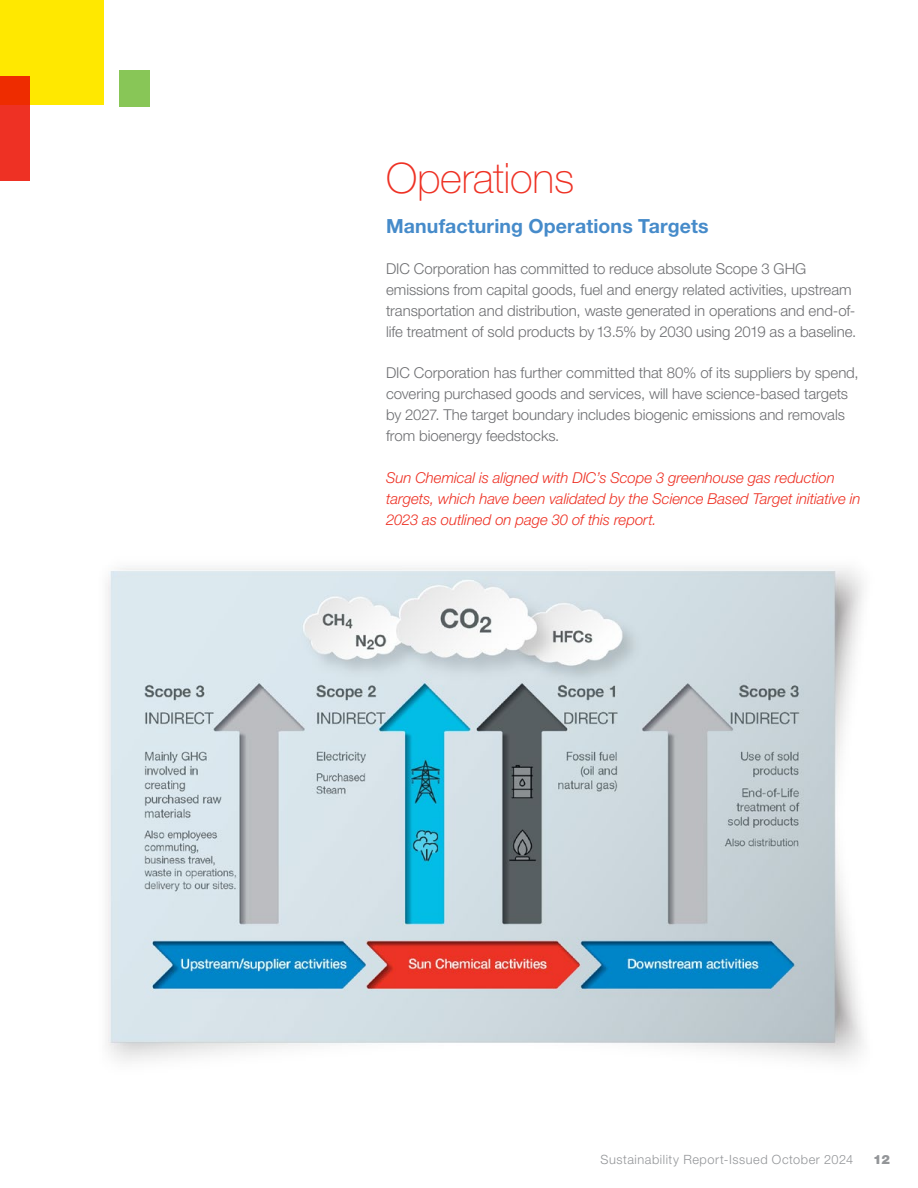
<style>
.page{position:relative;width:918px;height:1188px;background:#fff}
.page>*{position:absolute;margin:0;border:0;box-sizing:border-box;transform-origin:0 0}
.t1{font:100 42px "Helvetica Neue LT Pro";letter-spacing:-.01em;color:#ee3124}
.t2{font:700 19.5px "Helvetica Neue LT Pro";letter-spacing:.005em;color:#468bca}
.t3{font:300 15px/21px "Helvetica Neue LT Pro";letter-spacing:-.005em;color:#6d6e71}
.t4{font:italic 300 15px/21px "Helvetica Neue LT Pro";letter-spacing:-.005em;color:#ee3124}
.t5{font:300 12.75px "Helvetica Neue LT Pro";letter-spacing:.045em;color:#939598}
.t6{font:900 12.75px "Helvetica Neue LT Pro";color:#939598}
</style>
<div class="page">
<div style="left:0;top:0;width:103px;height:105px;background:#ffe800"></div>
<svg style="left:0;top:76px;width:30px;height:104px;background:#ee2f19"></svg>
<div style="left:119px;top:70px;width:31px;height:37px;background:#88c657"></div>
<img style="left:108px;top:566px;width:756px;height:495px">
<h1 class="t1" style="left:386px;top:153px;width:190px">Operations</h1>
<h2 class="t2" style="left:386px;top:214px;width:324px">Manufacturing Operations Targets</h2>
<p class="t3" style="left:386px;top:258px;width:472px">DIC Corporation has committed to reduce absolute Scope 3 GHG emissions from capital goods, fuel and energy related activities, upstream transportation and distribution, waste generated in operations and end-of&shy;life treatment of sold products by 13.5% by 2030 using 2019 as a baseline.</p>
<p class="t3" style="left:386px;top:362px;width:474px">DIC Corporation has further committed that 80% of its suppliers by spend, covering purchased goods and services, will have science-based targets by 2027. The target boundary includes biogenic emissions and removals from bioenergy feedstocks.</p>
<p class="t4" style="left:386px;top:467px;width:476px">Sun Chemical is aligned with DIC’s Scope 3 greenhouse gas reduction targets, which have been validated by the Science Based Target initiative in<br>2023 as outlined on page 30 of this report.</p>
<p class="t5" style="left:601px;top:1151px;width:254px">Sustainability Report-Issued October 2024</p>
<p class="t6" style="left:873px;top:1151px;width:18px">12</p>
</div>
